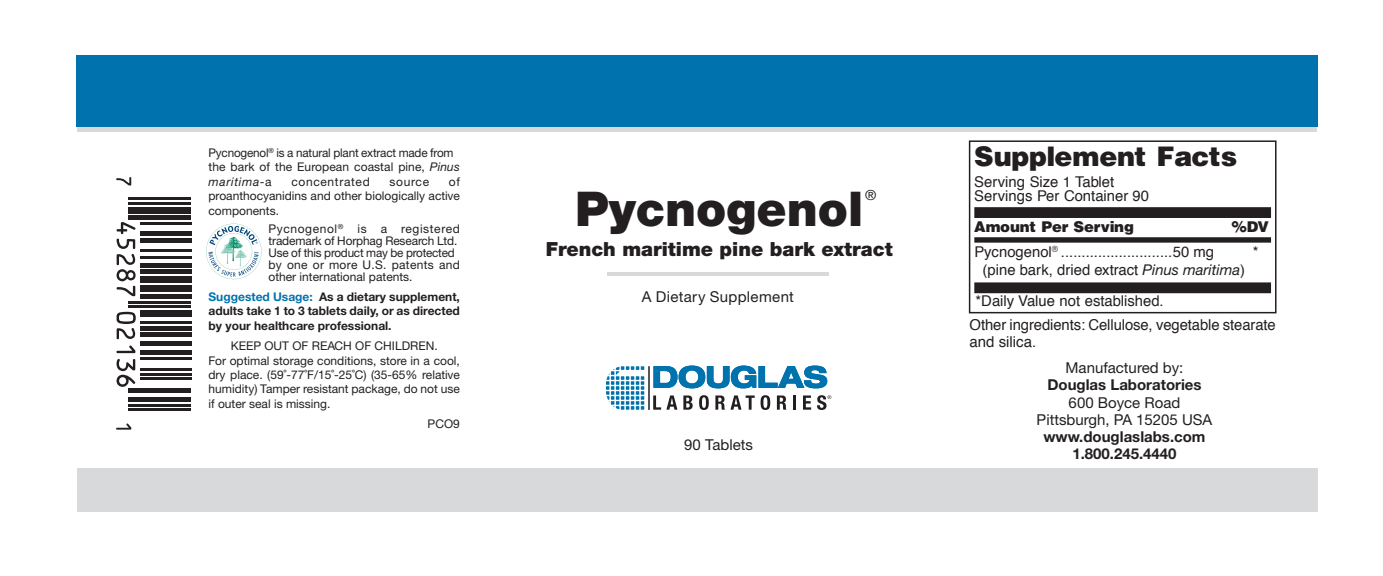
<style>
.page{position:relative;width:1383px;height:576px;background:#fff}
.page>*{position:absolute;margin:0;border:0;box-sizing:border-box;transform-origin:0 0}
.t1{font:900 48px "Helvetica Neue LT Std";color:#231f20}
.t2{font:900 27px "Helvetica";letter-spacing:-.015em;color:#231f20}
.t3{font:900 19.5px "Helvetica Neue LT Std";color:#231f20}
.t4{font:15px/17.1px "Helvetica";letter-spacing:-.005em;color:#231f20}
.t5{font:700 15px/17.1px "Helvetica Neue";color:#231f20;text-align:center}
.t6{font:15px/17.1px "Helvetica Neue";color:#231f20;text-align:center}
.t7{font:15px "Helvetica Neue LT Std";letter-spacing:.02em;color:#231f20}
.t8{font:15px "Helvetica Neue LT Std";color:#231f20}
.t9{font:14.7px/14.7px "Helvetica";color:#231f20}
.t10{font:900 14.7px "Helvetica";letter-spacing:-.015em;color:#231f20}
.t11{font:14.1px "Helvetica Neue LT Std";color:#231f20}
.t12{font:12px/14.4px "Helvetica Neue";color:#231f20}
.t13{font:700 12px/14.4px "Helvetica Neue";color:#231f20;text-align:justify}
.t14{font:12px "Helvetica Neue";letter-spacing:.055em;color:#231f20}
.t15{font:italic 12px "Helvetica Neue LT Std";letter-spacing:.055em;color:#231f20}
.s1{font-family:"Helvetica Neue LT Std";font-style:italic}
.s2{font-family:"Helvetica Neue";font-style:normal}
.s3{color:#0073ae}
</style>
<div class="page">
<div style="left:974px;top:207px;width:297px;height:11px;background:#231f20"></div>
<div style="left:974px;top:237px;width:297px;height:6px;background:#231f20"></div>
<div style="left:974px;top:282px;width:297px;height:11px;background:#231f20"></div>
<div style="left:969px;top:140px;width:308px;height:173px;border:2px solid #231f20"></div>
<hr style="left:607px;top:272px;width:222px;height:4px;background:#d8d9db">
<svg style="left:653px;top:395px;width:24px;height:15px"></svg>
<svg style="left:683px;top:396px;width:10px;height:14px"></svg>
<svg style="left:699px;top:395px;width:10px;height:15px"></svg>
<svg style="left:715px;top:395px;width:40px;height:15px"></svg>
<svg style="left:761px;top:395px;width:9px;height:15px"></svg>
<svg style="left:777px;top:396px;width:10px;height:14px"></svg>
<hr style="left:793px;top:396px;width:3px;height:14px;background:#231f20">
<svg style="left:803px;top:396px;width:8px;height:14px"></svg>
<hr style="left:648px;top:366px;width:2px;height:44px;background:#231f20">
<svg style="left:653px;top:365px;width:175px;height:24px"></svg>
<svg style="left:817px;top:395px;width:14px;height:15px"></svg>
<svg style="left:606px;top:366px;width:38px;height:44px"></svg>
<div style="left:77px;top:469px;width:1240px;height:43px;background:#d8d9db"></div>
<div style="left:76px;top:55px;width:1242px;height:72px;background:#0073ae"></div>
<div style="left:77px;top:127px;width:1240px;height:5px;background:#d8d9db"></div>
<svg style="left:206px;top:224px;width:55px;height:55px"></svg>
<svg style="left:116px;top:177px;width:15px;height:8px"></svg>
<hr style="left:128px;top:198px;width:63px;height:2px;background:#231f20">
<hr style="left:128px;top:202px;width:63px;height:3px;background:#231f20">
<div style="left:128px;top:207px;width:63px;height:6px;background:#231f20"></div>
<hr style="left:128px;top:216px;width:63px;height:4px;background:#231f20">
<hr style="left:140px;top:222px;width:51px;height:3px;background:#231f20">
<div style="left:140px;top:231px;width:51px;height:5px;background:#231f20"></div>
<div style="left:140px;top:238px;width:51px;height:5px;background:#231f20"></div>
<hr style="left:140px;top:249px;width:51px;height:3px;background:#231f20">
<hr style="left:140px;top:256px;width:51px;height:2px;background:#231f20">
<hr style="left:140px;top:263px;width:51px;height:4px;background:#231f20">
<div style="left:140px;top:269px;width:51px;height:5px;background:#231f20"></div>
<div style="left:140px;top:276px;width:51px;height:7px;background:#231f20"></div>
<svg style="left:117px;top:222px;width:19px;height:74px"></svg>
<div style="left:140px;top:285px;width:51px;height:7px;background:#231f20"></div>
<div style="left:140px;top:294px;width:51px;height:5px;background:#231f20"></div>
<hr style="left:128px;top:301px;width:63px;height:2px;background:#231f20">
<hr style="left:128px;top:306px;width:63px;height:2px;background:#231f20">
<div style="left:140px;top:310px;width:51px;height:7px;background:#231f20"></div>
<hr style="left:140px;top:321px;width:51px;height:2px;background:#231f20">
<svg style="left:117px;top:312px;width:19px;height:27px"></svg>
<hr style="left:140px;top:326px;width:51px;height:4px;background:#231f20">
<div style="left:140px;top:332px;width:51px;height:5px;background:#231f20"></div>
<svg style="left:116px;top:346px;width:19px;height:7px"></svg>
<div style="left:140px;top:341px;width:51px;height:5px;background:#231f20"></div>
<div style="left:140px;top:350px;width:51px;height:5px;background:#231f20"></div>
<hr style="left:140px;top:357px;width:51px;height:2px;background:#231f20">
<hr style="left:140px;top:368px;width:51px;height:3px;background:#231f20">
<svg style="left:117px;top:359px;width:18px;height:28px"></svg>
<hr style="left:140px;top:373px;width:51px;height:2px;background:#231f20">
<hr style="left:140px;top:377px;width:51px;height:3px;background:#231f20">
<hr style="left:128px;top:389px;width:63px;height:4px;background:#231f20">
<hr style="left:128px;top:398px;width:63px;height:4px;background:#231f20">
<hr style="left:128px;top:404px;width:63px;height:3px;background:#231f20">
<hr style="left:128px;top:409px;width:63px;height:2px;background:#231f20">
<svg style="left:116px;top:424px;width:15px;height:6px"></svg>
<p class="t12" style="left:209px;top:145px;width:253px">Pycnogenol<sup>®</sup> is a natural plant extract made from the bark of the European coastal pine, <span class="s1">Pinus</span></p>
<p class="t15" style="left:209px;top:174px;width:65px">maritima<span class="s2">-a</span></p>
<p class="t14" style="left:291px;top:174px;width:80px">concentrated</p>
<p class="t12" style="left:390px;top:174px;width:41px">source</p>
<p class="t12" style="left:209px;top:174px;width:253px;text-align:justify;text-indent:240px">of proanthocyanidins and other biologically active components.</p>
<p class="t12" style="left:269px;top:222px;width:193px;line-height:12px">Pycnogenol<sup>®</sup> is a registered trademark of Horphag Research Ltd.<br>Use of this product may be protected by one or more U.S. patents and other international patents.</p>
<p class="t13" style="left:209px;top:289px;width:253px"><span class="s3">Suggested Usage:</span> As a dietary supplement, adults take 1 to 3 tablets daily, or as directed by your healthcare professional.</p>
<p class="t12" style="left:209px;top:339px;width:253px;text-indent:22px">KEEP OUT OF REACH OF CHILDREN.<br>For optimal storage conditions, store in a cool, dry place. (59˚-77˚F/15˚-25˚C) (35-65% relative humidity) Tamper resistant package, do not use if outer seal is missing.</p>
<p class="t12" style="left:428px;top:417px;width:34px">PCO9</p>
<p class="t11" style="left:865px;top:186px;width:13px">®</p>
<h1 class="t1" style="left:575px;top:180px;width:290px">Pycnogenol</h1>
<h3 class="t3" style="left:546px;top:237px;width:348px">French maritime pine bark extract</h3>
<p class="t7" style="left:642px;top:288px;width:154px">A Dietary Supplement</p>
<p class="t8" style="left:684px;top:436px;width:70px">90 Tablets</p>
<h2 class="t2" style="left:974px;top:139px;width:265px">Supplement Facts</h2>
<p class="t9" style="left:974px;top:174px;width:176px">Serving Size 1 Tablet<br>Servings Per Container 90</p>
<p class="t10" style="left:974px;top:217px;width:161px">Amount Per Serving</p>
<p class="t10" style="left:1232px;top:217px;width:39px">%DV</p>
<p class="t9" style="left:974px;top:244px;width:241px">Pycnogenol<sup>®</sup> ...........................50 mg</p>
<p class="t9" style="left:1253px;top:244px;width:7px">*</p>
<p class="t9" style="left:983px;top:262px;width:264px">(pine bark, dried extract <span class="s1">Pinus maritima</span>)</p>
<p class="t9" style="left:976px;top:294px;width:190px">*Daily Value not established.</p>
<p class="t4" style="left:970px;top:316px;width:308px">Other ingredients: Cellulose, vegetable stearate and silica.</p>
<p class="t6" style="left:1066px;top:359px;width:119px">Manufactured by:</p>
<p class="t5" style="left:1047px;top:376px;width:156px">Douglas Laboratories</p>
<p class="t6" style="left:1037px;top:393px;width:177px">600 Boyce Road<br>Pittsburgh, PA 15205 USA</p>
<p class="t5" style="left:1043px;top:427px;width:164px">www.douglaslabs.com<br>1.800.245.4440</p>
</div>
